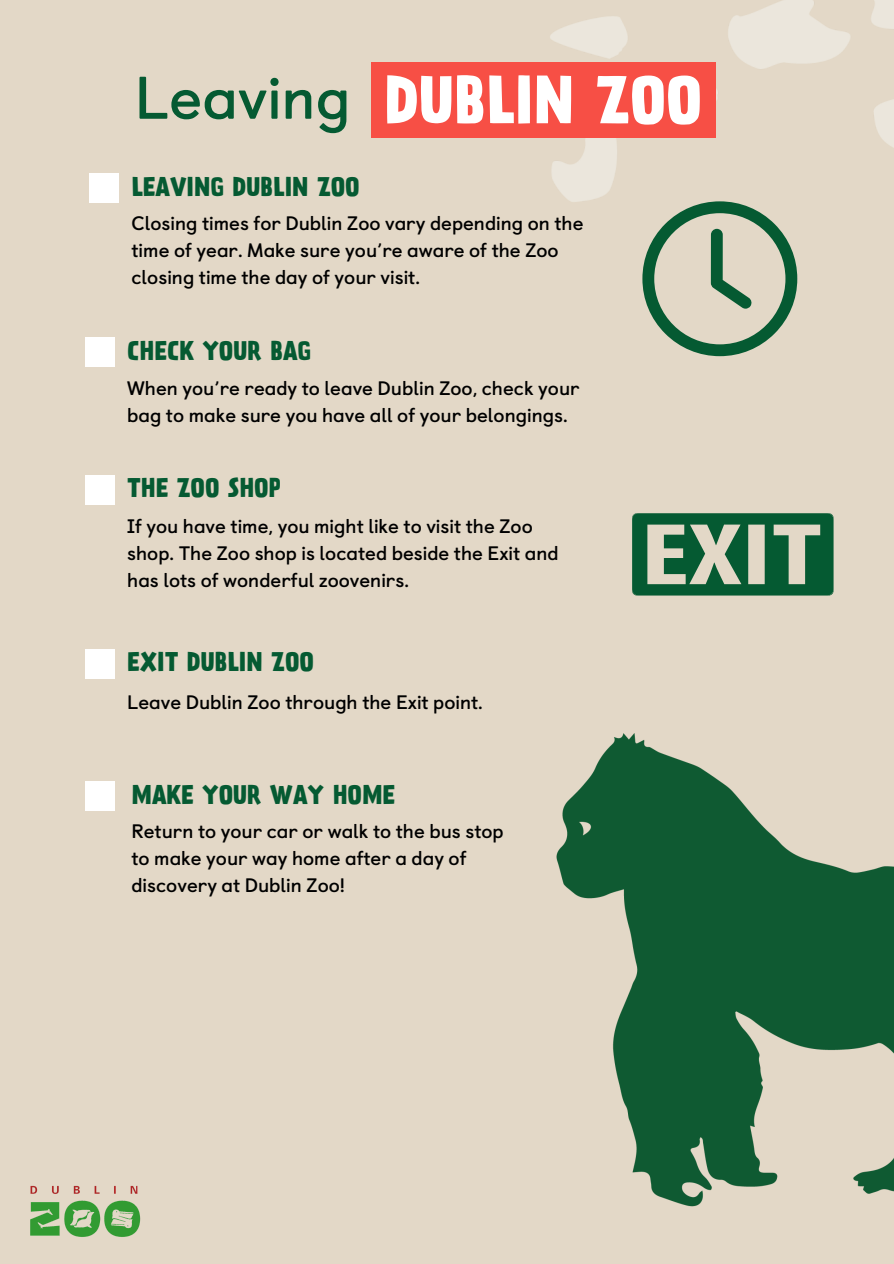
<style>
.page{position:relative;width:894px;height:1264px;background:#fff}
.page>*{position:absolute;margin:0;border:0;box-sizing:border-box;transform-origin:0 0}
.t1{font:700 60px "Prater Sans";color:#fff}
.t2{font:700 60px "Castledown";color:#055a32}
.t3{font:700 24px "Prater Sans";color:#055a32}
.t4{font:700 19.5px/27px "Castledown";color:#000}
</style>
<div class="page">
<div style="left:0;top:0;width:893px;height:1263px;background:#e3d8c7"></div>
<div style="left:89px;top:173px;width:30px;height:30px;background:#fff"></div>
<div style="left:85px;top:337px;width:30px;height:30px;background:#fff"></div>
<div style="left:85px;top:475px;width:30px;height:29px;background:#fff"></div>
<div style="left:85px;top:649px;width:30px;height:29px;background:#fff"></div>
<div style="left:85px;top:781px;width:30px;height:30px;background:#fff"></div>
<img style="left:495px;top:0;width:398px;height:202px">
<div style="left:370px;top:62px;width:345px;height:75px;background:#f74f45"></div>
<img style="left:30px;top:1185px;width:111px;height:52px">
<svg style="left:642px;top:201px;width:155px;height:155px"></svg>
<img style="left:556px;top:733px;width:337px;height:474px">
<svg style="left:632px;top:513px;width:201px;height:82px"></svg>
<p class="t2" style="left:134px;top:49px;width:217px">Leaving</p>
<h3 class="t1" style="left:384px;top:60px;width:319px">DUBLIN ZOO</h3>
<h3 class="t3" style="left:131px;top:171px;width:229px">LEAVING DUBLIN ZOO</h3>
<p class="t4" style="left:131px;top:209px;width:453px">Closing times for Dublin Zoo vary depending on the time of year. Make sure you’re aware of the Zoo closing time the day of your visit.</p>
<p class="t3" style="left:127px;top:335px;width:185px">CHECK YOUR BAG</p>
<h3 class="t4" style="left:127px;top:373px;width:454px">When you’re ready to leave Dublin Zoo, check your bag to make sure you have all of your belongings.</h3>
<p class="t3" style="left:127px;top:472px;width:155px">THE ZOO SHOP</p>
<h3 class="t4" style="left:127px;top:511px;width:433px">If you have time, you might like to visit the Zoo shop. The Zoo shop is located beside the Exit and has lots of wonderful zoovenirs.</h3>
<p class="t3" style="left:127px;top:646px;width:188px">EXIT DUBLIN ZOO</p>
<p class="t4" style="left:127px;top:687px;width:357px">Leave Dublin Zoo through the Exit point.</p>
<h3 class="t3" style="left:131px;top:778px;width:265px">MAKE YOUR WAY HOME</h3>
<p class="t4" style="left:131px;top:816px;width:373px">Return to your car or walk to the bus stop to make your way home after a day of discovery at Dublin Zoo!</p>
</div>
